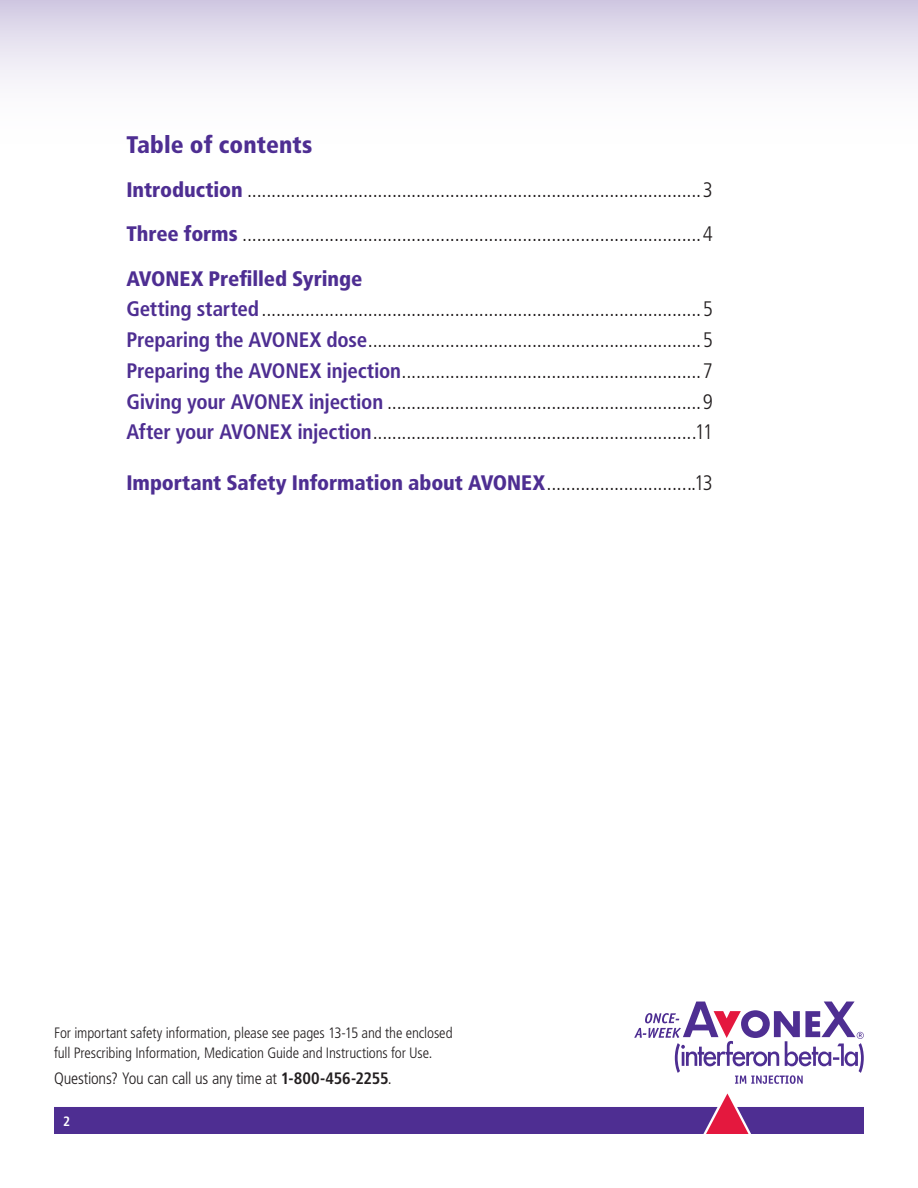
<style>
.page{position:relative;width:918px;height:1188px;background:#fff}
.page>*{position:absolute;margin:0;border:0;box-sizing:border-box;transform-origin:0 0}
.t1{font:900 condensed 24px "Frutiger LT Std";letter-spacing:.005em;color:#4e2e92}
.t2{font:300 condensed 21px/30.8px "Frutiger LT Std";color:#231f20;text-align:justify}
.t3{font:900 condensed 21px "Frutiger LT Std";letter-spacing:-.005em;color:#4e2e92}
.t4{font:300 condensed 16.5px "Frutiger LT Std";letter-spacing:-.015em;color:#231f20}
.t5{font:300 condensed 15px/19.5px "Frutiger LT Std";letter-spacing:-.01em;color:#231f20}
.t6{font:700 condensed 13.5px "Frutiger LT Std";color:#fff}
.s1{font-weight:900;color:#4e2e92}
.s2{font-weight:700;color:#4e2e92}
.s3{font-weight:300;color:#231f20}
.s4{font-weight:700}
</style>
<div class="page">
<svg style="left:54px;top:1093px;width:810px;height:41px"></svg>
<svg style="left:634px;top:1002px;width:230px;height:82px"></svg>
<div style="left:0;top:0;width:918px;height:176px;background:linear-gradient(to bottom,#dbd5e8,#fff)"></div>
<p class="t1" style="left:126px;top:130px;width:188px">Table of contents</p>
<p class="t2" style="left:126px;top:168px;width:588px;line-height:44.2px"><span class="s1">Introduction</span> ..............................................................................................3<br><span class="s1">Three forms</span> ...............................................................................................4<br><span class="s1">AVONEX Prefilled Syringe</span></p>
<p class="t2" style="left:126px;top:294px;width:588px"><span class="s2">Getting started</span>...........................................................................................5<br><span class="s2">Preparing the AVONEX dose</span>.....................................................................5<br><span class="s2">Preparing the AVONEX injection</span>..............................................................7<br><span class="s2">Giving your AVONEX injection</span> .................................................................9<br><span class="s2">After your AVONEX injection</span>...................................................................11</p>
<p class="t3" style="left:126px;top:471px;width:588px">Important Safety Information about AVONEX<span class="s3">...............................13</span></p>
<p class="t5" style="left:54px;top:1024px;width:400px">For important safety information, please see pages 13-15 and the enclosed full Prescribing Information, Medication Guide and Instructions for Use.</p>
<p class="t4" style="left:54px;top:1069px;width:339px">Questions? You can call us any time at <span class="s4">1-800-456-2255</span>.</p>
<p class="t6" style="left:63px;top:1113px;width:9px">2</p>
</div>
